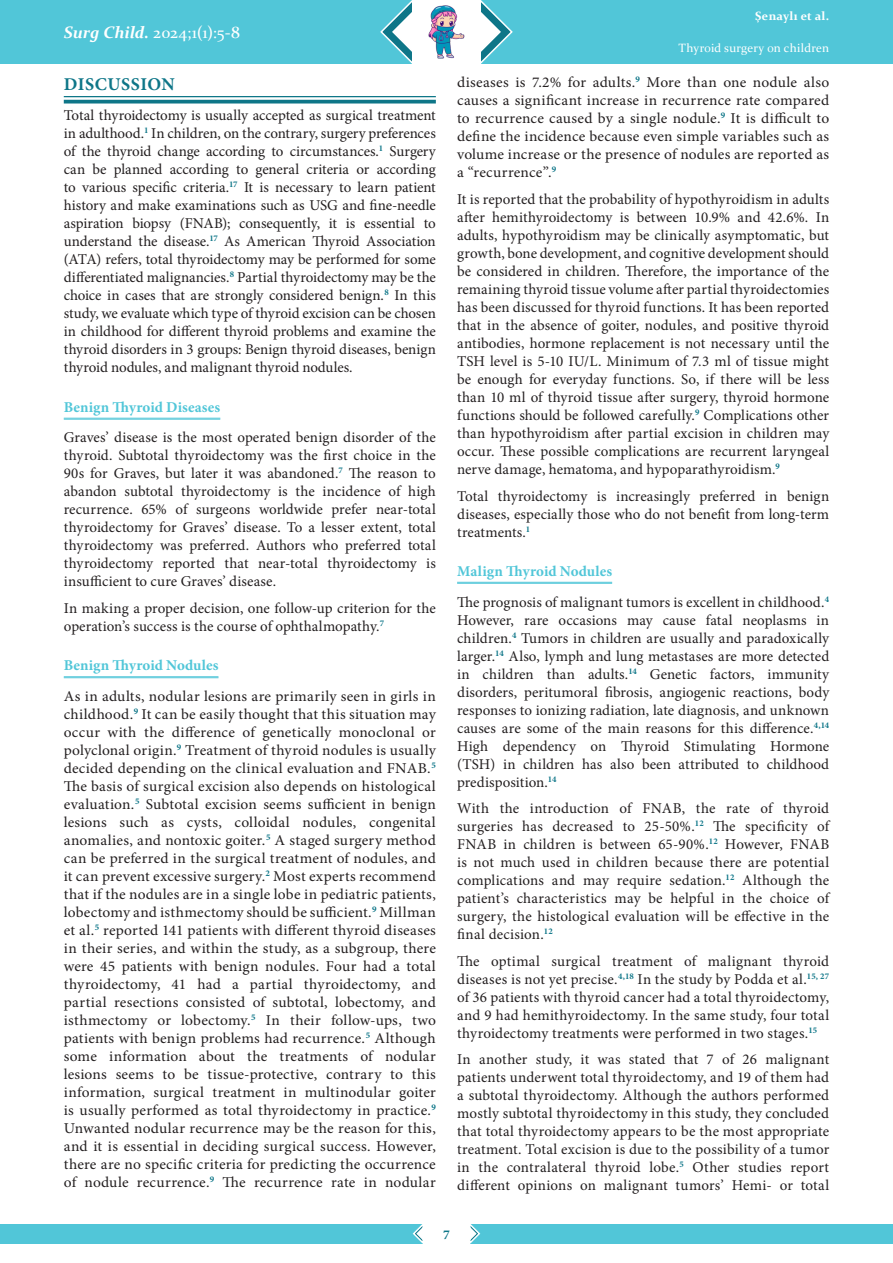
<style>
.page{position:relative;width:893px;height:1263px;background:#fff}
.page>*{position:absolute;margin:0;border:0;box-sizing:border-box;transform-origin:0 0}
._1__BAŞLIK{font:700 18px "Minion Pro";letter-spacing:.025em;color:#0e7688}
.t1{font:16.5px "Constantia";color:#fff}
.Ana_metin{font:15px/18px "Minion Pro";letter-spacing:.005em;color:#231f20;text-align:justify}
._2__Başlık{font:700 15px "Minion Pro";letter-spacing:.005em;color:#51c6d8}
.t2{font:700 13.5px "Minion Pro";color:#0e7688}
.t3{font:12px "Constantia";letter-spacing:.02em;color:#fff}
.t4{font:700 12px "Constantia";letter-spacing:.025em;color:#fff}
.s1{font-weight:700;font-style:italic}
</style>
<div class="page">
<div style="left:0;top:0;width:412px;height:64px;background:#51c6d8"></div>
<div style="left:481px;top:0;width:412px;height:64px;background:#51c6d8"></div>
<svg style="left:380px;top:0;width:133px;height:64px"></svg>
<div style="left:436px;top:0;width:45px;height:64px;background:#fff"></div>
<div style="left:0;top:1224px;width:422px;height:19px;background:#51c6d8"></div>
<svg style="left:412px;top:1224px;width:11px;height:20px"></svg>
<div style="left:422px;top:1224px;width:14px;height:19px;background:#fff"></div>
<div style="left:471px;top:1224px;width:422px;height:19px;background:#51c6d8"></div>
<svg style="left:470px;top:1224px;width:11px;height:20px"></svg>
<img style="left:428px;top:4px;width:37px;height:56px">
<hr style="left:64px;top:96px;width:372px;height:1px;background:#0e7688">
<hr style="left:64px;top:100px;width:372px;height:3px;background:#0e7688">
<hr style="left:64px;top:418px;width:156px;height:1px;background:#51c6d8">
<hr style="left:64px;top:419px;width:156px;height:1px;background:#51c6d8">
<hr style="left:64px;top:676px;width:154px;height:1px;background:#51c6d8">
<hr style="left:64px;top:677px;width:154px;height:1px;background:#51c6d8">
<hr style="left:457px;top:582px;width:155px;height:1px;background:#51c6d8">
<hr style="left:457px;top:583px;width:155px;height:1px;background:#51c6d8">
<p class="t1" style="left:64px;top:21px;width:178px"><span class="s1">Surg Child.</span> 2024;1(1):5-8</p>
<p class="_1__BAŞLIK" style="left:64px;top:71px;width:113px">DISCUSSION</p>
<p class="Ana_metin" style="left:64px;top:107px;width:374px">Total thyroidectomy is usually accepted as surgical treatment in adulthood.<sup>1</sup> In children, on the contrary, surgery preferences of the thyroid change according to circumstances.<sup>1</sup> Surgery can be planned according to general criteria or according to various specific criteria.<sup>17</sup> It is necessary to learn patient history and make examinations such as USG and fine-needle aspiration biopsy (FNAB); consequently, it is essential to understand the disease.<sup>17</sup> As American Thyroid Association (ATA) refers, total thyroidectomy may be performed for some differentiated malignancies.<sup>8</sup> Partial thyroidectomy may be the choice in cases that are strongly considered benign.<sup>8</sup> In this study, we evaluate which type of thyroid excision can be chosen in childhood for different thyroid problems and examine the thyroid disorders in 3 groups: Benign thyroid diseases, benign thyroid nodules, and malignant thyroid nodules.</p>
<p class="_2__Başlık" style="left:64px;top:396px;width:158px">Benign Thyroid Diseases</p>
<p class="Ana_metin" style="left:64px;top:429px;width:374px">Graves’ disease is the most operated benign disorder of the thyroid. Subtotal thyroidectomy was the first choice in the 90s for Graves, but later it was abandoned.<sup>7</sup> The reason to abandon subtotal thyroidectomy is the incidence of high recurrence. 65% of surgeons worldwide prefer near-total thyroidectomy for Graves’ disease. To a lesser extent, total thyroidectomy was preferred. Authors who preferred total thyroidectomy reported that near-total thyroidectomy is insufficient to cure Graves’ disease.</p>
<p class="Ana_metin" style="left:64px;top:599px;width:374px">In making a proper decision, one follow-up criterion for the operation’s success is the course of ophthalmopathy.<sup>7</sup></p>
<p class="_2__Başlık" style="left:64px;top:655px;width:156px">Benign Thyroid Nodules</p>
<p class="Ana_metin" style="left:64px;top:687px;width:374px">As in adults, nodular lesions are primarily seen in girls in childhood.<sup>9</sup> It can be easily thought that this situation may occur with the difference of genetically monoclonal or polyclonal origin.<sup>9</sup> Treatment of thyroid nodules is usually decided depending on the clinical evaluation and FNAB.<sup>5<br></sup>The basis of surgical excision also depends on histological evaluation.<sup>5</sup> Subtotal excision seems sufficient in benign lesions such as cysts, colloidal nodules, congenital anomalies, and nontoxic goiter.<sup>5</sup> A staged surgery method can be preferred in the surgical treatment of nodules, and it can prevent excessive surgery.<sup>2</sup> Most experts recommend that if the nodules are in a single lobe in pediatric patients, lobectomy and isthmectomy should be sufficient.<sup>9</sup> Millman et al.<sup>5</sup> reported 141 patients with different thyroid diseases in their series, and within the study, as a subgroup, there were 45 patients with benign nodules. Four had a total thyroidectomy, 41 had a partial thyroidectomy, and partial resections consisted of subtotal, lobectomy, and isthmectomy or lobectomy.<sup>5</sup> In their follow-ups, two patients with benign problems had recurrence.<sup>5</sup> Although some information about the treatments of nodular lesions seems to be tissue-protective, contrary to this information, surgical treatment in multinodular goiter is usually performed as total thyroidectomy in practice.<sup>9<br></sup>Unwanted nodular recurrence may be the reason for this, and it is essential in deciding surgical success. However, there are no specific criteria for predicting the occurrence of nodule recurrence.<sup>9</sup> The recurrence rate in nodular</p>
<p class="t4" style="left:755px;top:8px;width:75px">Şenaylı et al.</p>
<p class="t3" style="left:678px;top:40px;width:152px">Thyroid surgery on children</p>
<p class="Ana_metin" style="left:457px;top:74px;width:374px">diseases is 7.2% for adults.<sup>9</sup> More than one nodule also causes a significant increase in recurrence rate compared to recurrence caused by a single nodule.<sup>9</sup> It is difficult to define the incidence because even simple variables such as volume increase or the presence of nodules are reported as a “recurrence”.<sup>9</sup></p>
<p class="Ana_metin" style="left:457px;top:190px;width:374px">It is reported that the probability of hypothyroidism in adults after hemithyroidectomy is between 10.9% and 42.6%. In adults, hypothyroidism may be clinically asymptomatic, but growth, bone development, and cognitive development should be considered in children. Therefore, the importance of the remaining thyroid tissue volume after partial thyroidectomies has been discussed for thyroid functions. It has been reported that in the absence of goiter, nodules, and positive thyroid antibodies, hormone replacement is not necessary until the TSH level is 5-10 IU/L. Minimum of 7.3 ml of tissue might be enough for everyday functions. So, if there will be less than 10 ml of thyroid tissue after surgery, thyroid hormone functions should be followed carefully.<sup>9</sup> Complications other than hypothyroidism after partial excision in children may occur. These possible complications are recurrent laryngeal nerve damage, hematoma, and hypoparathyroidism.<sup>9</sup></p>
<p class="Ana_metin" style="left:457px;top:487px;width:374px">Total thyroidectomy is increasingly preferred in benign diseases, especially those who do not benefit from long-term treatments.<sup>1</sup></p>
<p class="_2__Başlık" style="left:457px;top:560px;width:157px">Malign Thyroid Nodules</p>
<p class="Ana_metin" style="left:457px;top:593px;width:374px">The prognosis of malignant tumors is excellent in childhood.<sup>4<br></sup>However, rare occasions may cause fatal neoplasms in children.<sup>4</sup> Tumors in children are usually and paradoxically larger.<sup>14</sup> Also, lymph and lung metastases are more detected in children than adults.<sup>14</sup> Genetic factors, immunity disorders, peritumoral fibrosis, angiogenic reactions, body responses to ionizing radiation, late diagnosis, and unknown causes are some of the main reasons for this difference.<sup>4,14<br></sup>High dependency on Thyroid Stimulating Hormone (TSH) in children has also been attributed to childhood predisposition.<sup>14</sup></p>
<p class="Ana_metin" style="left:457px;top:799px;width:374px">With the introduction of FNAB, the rate of thyroid surgeries has decreased to 25-50%.<sup>12</sup> The specificity of FNAB in children is between 65-90%.<sup>12</sup> However, FNAB is not much used in children because there are potential complications and may require sedation.<sup>12</sup> Although the patient’s characteristics may be helpful in the choice of surgery, the histological evaluation will be effective in the final decision.<sup>12</sup></p>
<p class="Ana_metin" style="left:457px;top:952px;width:374px">The optimal surgical treatment of malignant thyroid diseases is not yet precise.<sup>4,18</sup> In the study by Podda et al.<sup>15,</sup> <sup>27 </sup>of 36 patients with thyroid cancer had a total thyroidectomy, and 9 had hemithyroidectomy. In the same study, four total thyroidectomy treatments were performed in two stages.<sup>15</sup></p>
<p class="Ana_metin" style="left:457px;top:1050px;width:374px">In another study, it was stated that 7 of 26 malignant patients underwent total thyroidectomy, and 19 of them had a subtotal thyroidectomy. Although the authors performed mostly subtotal thyroidectomy in this study, they concluded that total thyroidectomy appears to be the most appropriate treatment. Total excision is due to the possibility of a tumor in the contralateral thyroid lobe.<sup>5</sup> Other studies report different opinions on malignant tumors’ Hemi- or total</p>
<p class="t2" style="left:443px;top:1225px;width:8px">7</p>
</div>
